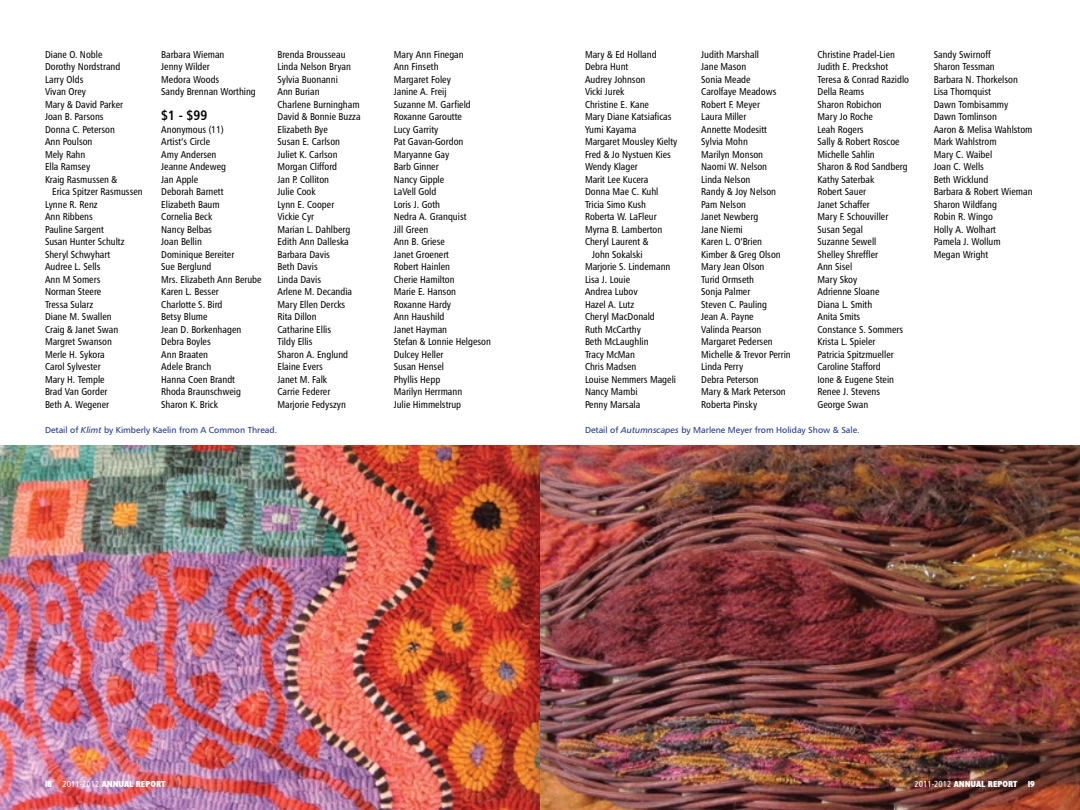
<style>
.page{position:relative;width:1080px;height:810px;background:#fff}
.page>*{position:absolute;margin:0;border:0;box-sizing:border-box;transform-origin:0 0}
.t1{font:13.75px "Humanist 777 BT Bold Condensed B";color:#000}
.t2{font:10px/12.5px "Humanist 777 BT Roman Condensed B";color:#000}
.t3{font:8.75px "Humanist 777 BT Roman B";color:#21368b}
.t4{font:700 condensed 8.75px "Humanist 521 BT Xtra";color:#fff}
.s1{font-family:"Humanist 777 BT Italic B"}
.s2{font-family:"Humanist 777 BT Roman Condensed B";font-weight:400;font-stretch:normal}
</style>
<div class="page">
<img style="left:0;top:445px;width:1080px;height:365px">
<p class="t2" style="left:45px;top:48px;width:59px">Diane O. Noble</p>
<p class="t2" style="left:45px;top:60px;width:77px">Dorothy Nordstrand</p>
<p class="t2" style="left:45px;top:73px;width:40px">Larry Olds</p>
<p class="t2" style="left:45px;top:85px;width:43px">Vivan Orey</p>
<p class="t2" style="left:45px;top:98px;width:80px">Mary &amp; David Parker</p>
<p class="t2" style="left:45px;top:110px;width:60px">Joan B. Parsons</p>
<p class="t2" style="left:45px;top:123px;width:71px">Donna C. Peterson</p>
<p class="t2" style="left:45px;top:135px;width:49px">Ann Poulson</p>
<p class="t2" style="left:45px;top:148px;width:42px">Mely Rahn</p>
<p class="t2" style="left:45px;top:160px;width:47px">Ella Ramsey</p>
<p class="t2" style="left:45px;top:173px;width:74px">Kraig Rasmussen &amp;</p>
<p class="t2" style="left:52px;top:185px;width:92px">Erica Spitzer Rasmussen</p>
<p class="t2" style="left:45px;top:198px;width:54px">Lynne R. Renz</p>
<p class="t2" style="left:45px;top:210px;width:49px">Ann Ribbens</p>
<p class="t2" style="left:45px;top:223px;width:60px">Pauline Sargent</p>
<p class="t2" style="left:45px;top:235px;width:81px">Susan H unter Schultz</p>
<p class="t2" style="left:45px;top:248px;width:67px">Sheryl Schwyhart</p>
<p class="t2" style="left:45px;top:260px;width:57px">Audree L. Sells</p>
<p class="t2" style="left:45px;top:273px;width:57px">Ann M Somers</p>
<p class="t2" style="left:45px;top:285px;width:58px">Norman Steere</p>
<p class="t2" style="left:45px;top:298px;width:50px">Tressa Sularz</p>
<p class="t2" style="left:45px;top:310px;width:68px">Diane M. Swallen</p>
<p class="t2" style="left:45px;top:323px;width:75px">Craig &amp; Janet Swan</p>
<p class="t2" style="left:45px;top:335px;width:69px">Margret Swanson</p>
<p class="t2" style="left:45px;top:348px;width:61px">Merle H . Sykora</p>
<p class="t2" style="left:45px;top:360px;width:57px">Carol Sylvester</p>
<p class="t2" style="left:45px;top:373px;width:61px">Mary H . Temple</p>
<p class="t2" style="left:45px;top:385px;width:64px">Brad Van Gorder</p>
<p class="t2" style="left:45px;top:398px;width:66px">Beth A. Wegener</p>
<p class="t2" style="left:161px;top:48px;width:96px">Barbara Wieman<br>Jenny Wilder<br>Medora Woods<br>Sandy Brennan Worthing</p>
<h1 class="t1" style="left:161px;top:107px;width:48px">$1 - $99</h1>
<p class="t2" style="left:161px;top:123px;width:102px">Anonymous (11)<br>Artist’s Circle<br>Amy Andersen<br>Jeanne Andeweg<br>Jan Apple<br>Deborah Barnett<br>Elizabeth Baum<br>Cornelia Beck<br>Nancy Belbas<br>Joan Bellin<br>Dominique Bereiter<br>Sue Berglund<br>Mrs. Elizabeth Ann Berube<br>Karen L. Besser<br>Charlotte S. Bird<br>Betsy Blume<br>Jean D. Borkenhagen<br>Debra Boyles<br>Ann Braaten<br>Adele Branch<br>Hanna Coen Brandt<br>Rhoda Braunschweig<br>Sharon K. Brick</p>
<p class="t2" style="left:278px;top:48px;width:85px">Brenda Brousseau<br>Linda Nelson Bryan<br>Sylvia Buonanni<br>Ann Burian<br>Charlene Burningham<br>David &amp; Bonnie Buzza<br>Elizabeth Bye<br>Susan E. Carlson<br>Juliet K. Carlson<br>Morgan Clifford<br>Jan P. Colliton<br>Julie Cook<br>Lynn E. Cooper<br>Vickie Cyr<br>Marian L. Dahlberg<br>Edith Ann Dalleska<br>Barbara Davis<br>Beth Davis<br>Linda Davis<br>Arlene M. Decandia<br>Mary Ellen Dercks<br>Rita Dillon<br>Catharine Ellis<br>Tildy Ellis<br>Sharon A. Englund<br>Elaine Evers<br>Janet M. Falk<br>Carrie Federer<br>Marjorie Fedyszyn</p>
<p class="t2" style="left:394px;top:48px;width:99px">Mary Ann Finegan<br>Ann Finseth<br>Margaret Foley<br>Janine A. Freij<br>Suzanne M. Garfield<br>Roxanne Garoutte<br>Lucy Garrity<br>Pat Gavan-Gordon<br>Maryanne Gay<br>Barb Ginner<br>Nancy Gipple<br>LaVell Gold<br>Loris J. Goth<br>Nedra A. Granquist<br>Jill Green<br>Ann B. Griese<br>Janet Groenert<br>Robert Hainlen<br>Cherie Hamilton<br>Marie E. Hanson<br>Roxanne Hardy<br>Ann Haushild<br>Janet Hayman<br>Stefan &amp; Lonnie Helgeson<br>Dulcey Heller<br>Susan Hensel<br>Phyllis Hepp<br>Marilyn Herrmann<br>Julie Himmelstrup</p>
<p class="t2" style="left:585px;top:48px;width:73px">Mary &amp; Ed Holland</p>
<p class="t2" style="left:585px;top:60px;width:45px">Debra H unt</p>
<p class="t2" style="left:585px;top:73px;width:62px">Audrey Johnson</p>
<p class="t2" style="left:585px;top:85px;width:41px">Vicki Jurek</p>
<p class="t2" style="left:585px;top:98px;width:66px">Christine E. Kane</p>
<p class="t2" style="left:585px;top:110px;width:88px">Mary Diane Katsiaficas</p>
<p class="t2" style="left:585px;top:123px;width:53px">Yumi Kayama</p>
<p class="t2" style="left:585px;top:135px;width:94px">Margaret Mousley Kielty</p>
<p class="t2" style="left:585px;top:148px;width:87px">Fred &amp; Jo Nystuen Kies</p>
<p class="t2" style="left:585px;top:160px;width:54px">Wendy Klager</p>
<p class="t2" style="left:585px;top:173px;width:65px">Marit Lee Kucera</p>
<p class="t2" style="left:585px;top:185px;width:75px">Donna Mae C. Kuhl</p>
<p class="t2" style="left:585px;top:198px;width:63px">Tricia Simo Kush</p>
<p class="t2" style="left:585px;top:210px;width:73px">Roberta W. LaFleur</p>
<p class="t2" style="left:585px;top:223px;width:79px">Myrna B. Lamberton</p>
<p class="t2" style="left:585px;top:235px;width:65px">Cheryl Laurent &amp;</p>
<p class="t2" style="left:592px;top:248px;width:52px">John Sokalski</p>
<p class="t2" style="left:585px;top:260px;width:87px">Marjorie S. Lindemann</p>
<p class="t2" style="left:585px;top:273px;width:47px">Lisa J. Louie</p>
<p class="t2" style="left:585px;top:285px;width:54px">Andrea Lubov</p>
<p class="t2" style="left:585px;top:298px;width:51px">Hazel A. Lutz</p>
<p class="t2" style="left:585px;top:310px;width:71px">Cheryl MacDonald</p>
<p class="t2" style="left:585px;top:323px;width:57px">Ruth McCarthy</p>
<p class="t2" style="left:585px;top:335px;width:65px">Beth McLaughlin</p>
<p class="t2" style="left:585px;top:348px;width:52px">Tracy McMan</p>
<p class="t2" style="left:585px;top:360px;width:53px">Chris Madsen</p>
<p class="t2" style="left:585px;top:373px;width:93px">Louise Nemmers Mageli</p>
<p class="t2" style="left:585px;top:385px;width:54px">Nancy Mambi</p>
<p class="t2" style="left:585px;top:398px;width:57px">Penny Marsala</p>
<p class="t2" style="left:701px;top:48px;width:91px">Judith Marshall<br>Jane Mason<br>Sonia Meade<br>Carolfaye Meadows<br>Robert F. Meyer<br>Laura Miller<br>Annette Modesitt<br>Sylvia Mohn<br>Marilyn Monson<br>Naomi W. Nelson<br>Linda Nelson<br>Randy &amp; Joy Nelson<br>Pam Nelson<br>Janet Newberg<br>Jane Niemi<br>Karen L. O’Brien<br>Kimber &amp; Greg Olson<br>Mary Jean Olson<br>Turid Ormseth<br>Sonja Palmer<br>Steven C. Pauling<br>Jean A. Payne<br>Valinda Pearson<br>Margaret Pedersen<br>Michelle &amp; Trevor Perrin<br>Linda Perry<br>Debra Peterson<br>Mary &amp; Mark Peterson<br>Roberta Pinsky</p>
<p class="t2" style="left:818px;top:48px;width:93px">Christine Pradel-Lien<br>Judith E. Preckshot<br>Teresa &amp; Conrad Razidlo<br>Della Reams<br>Sharon Robichon<br>Mary Jo Roche<br>Leah Rogers<br>Sally &amp; Robert Roscoe<br>Michelle Sahlin<br>Sharon &amp; Rod Sandberg<br>Kathy Saterbak<br>Robert Sauer<br>Janet Schaffer<br>Mary F. Schouviller<br>Susan Segal<br>Suzanne Sewell<br>Shelley Shreffler<br>Ann Sisel<br>Mary Skoy<br>Adrienne Sloane<br>Diana L. Smith<br>Anita Smits<br>Constance S. Sommers<br>Krista L. Spieler<br>Patricia Spitzmueller<br>Caroline Stafford<br>Ione &amp; Eugene Stein<br>Renee J. Stevens<br>George Swan</p>
<p class="t2" style="left:934px;top:48px;width:100px">Sandy Swirnoff<br>Sharon Tessman<br>Barbara N. Thorkelson<br>Lisa Thornquist<br>Dawn Tombisammy<br>Dawn Tomlinson<br>Aaron &amp; Melisa Wahlstom<br>Mark Wahlstrom<br>Mary C. Waibel<br>Joan C. Wells<br>Beth Wicklund<br>Barbara &amp; Robert Wieman<br>Sharon Wildfang<br>Robin R. Wingo<br>Holly A. Wolhart<br>Pamela J. Wollum<br>Megan Wright</p>
<p class="t3" style="left:45px;top:424px;width:234px">Detail of <span class="s1">Klimt</span> by Kimberly Kaelin from A Common Thread.</p>
<p class="t3" style="left:585px;top:424px;width:276px">Detail of <span class="s1">Autumnscapes</span> by Marlene Meyer from Holiday Show &amp; Sale.</p>
<p class="t4" style="left:45px;top:779px;width:122px">18 <span class="s2">2011-2012</span> ANNUAL REPORT</p>
<p class="t4" style="left:915px;top:779px;width:122px"><span class="s2">2011-2012</span> ANNUAL REPORT 19</p>
</div>
